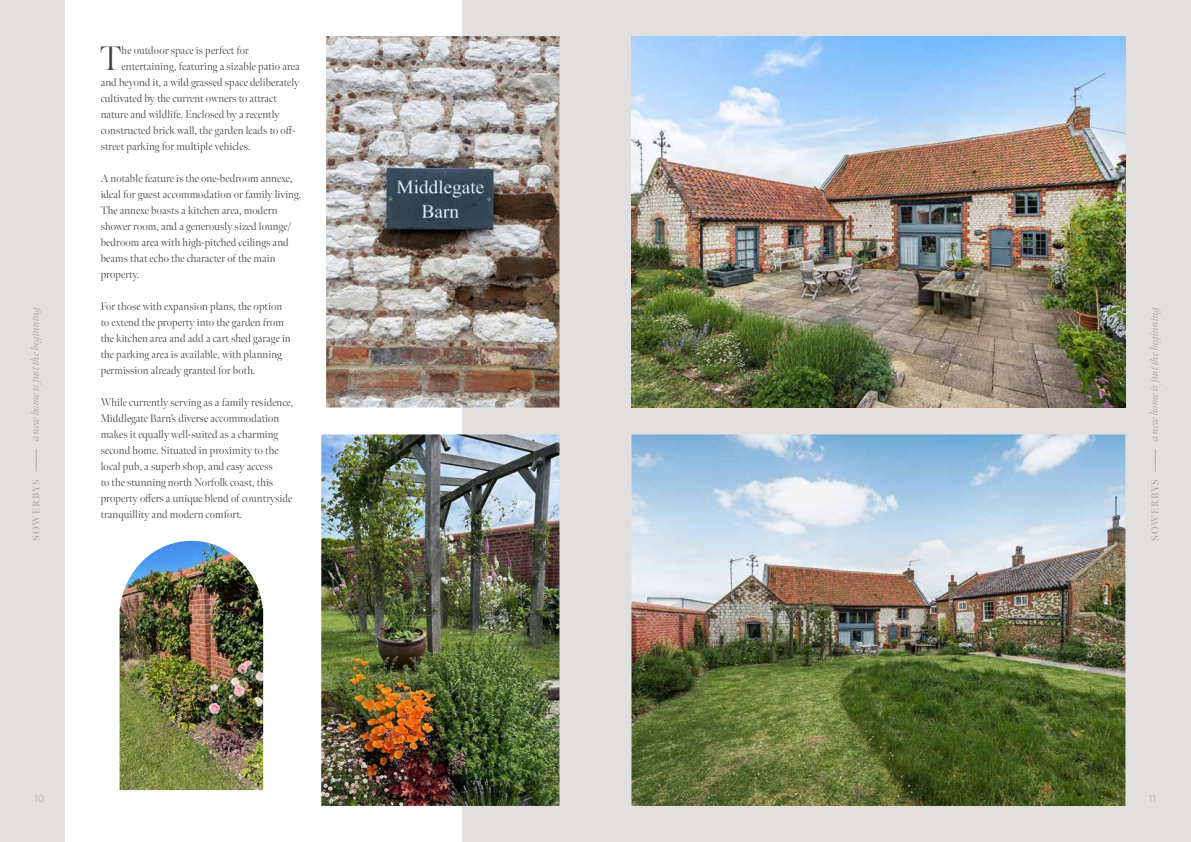
<style>
.page{position:relative;width:1191px;height:842px;background:#fff}
.page>*{position:absolute;margin:0;border:0;box-sizing:border-box;transform-origin:0 0}
.t1{font:300 34px "Meno Banner";color:#434141}
.t2{font:300 11px/16px "Meno Banner";letter-spacing:.01em;color:#434141}
.t3{font:italic 11px "Meno Banner";letter-spacing:-.01em;color:#ada8a0}
.t4{font:600 10px "Meno Banner";letter-spacing:.08em;color:#ada8a0}
.t5{font:300 10px "Quasimoda";color:#ada8a0}
</style>
<div class="page">
<div style="left:0;top:0;width:595px;height:842px;background:#e2e0df"></div>
<div style="left:595px;top:0;width:596px;height:842px;background:#e2e0df"></div>
<svg style="left:36px;top:449px;width:1px;height:22px"></svg>
<svg style="left:1155px;top:449px;width:1px;height:22px"></svg>
<div style="left:65px;top:0;width:396px;height:842px;background:#fff"></div>
<img style="left:631px;top:36px;width:494px;height:372px">
<img style="left:631px;top:434px;width:494px;height:372px">
<img style="left:321px;top:434px;width:238px;height:372px">
<img style="left:326px;top:36px;width:233px;height:372px">
<img style="left:120px;top:541px;width:143px;height:249px">
<h1 class="t1" style="left:100px;top:37px;width:23px">T</h1>
<p class="t2" style="left:122px;top:42px;width:129px">he outdoor space is perfect for</p>
<p class="t2" style="left:122px;top:58px;width:179px">entertaining, featuring a sizable patio area</p>
<p class="t2" style="left:101px;top:74px;width:200px">and beyond it, a wild grassed space deliberately</p>
<p class="t2" style="left:101px;top:90px;width:178px">cultivated by the current owners to attract</p>
<p class="t2" style="left:101px;top:106px;width:180px">nature and wildlife. Enclosed by a recently</p>
<p class="t2" style="left:101px;top:122px;width:196px">constructed brick wall, the garden leads to off-</p>
<p class="t2" style="left:101px;top:138px;width:151px">street parking for multiple vehicles.</p>
<p class="t2" style="left:101px;top:170px;width:202px">A notable feature is the one-bedroom annexe, ideal for guest accommodation or family living.<br>The annexe boasts a kitchen area, modern shower room, and a generously sized lounge/ bedroom area with high-pitched ceilings and beams that echo the character of the main property.</p>
<p class="t2" style="left:101px;top:298px;width:191px">For those with expansion plans, the option to extend the property into the garden from the kitchen area and add a cart shed garage in the parking area is available, with planning permission already granted for both.</p>
<p class="t2" style="left:101px;top:394px;width:194px">While currently serving as a family residence, Middlegate Barn’s diverse accommodation makes it equally well-suited as a charming second home. Situated in proximity to the local pub, a superb shop, and easy access<br>to the stunning north Norfolk coast, this property offers a unique blend of countryside tranquillity and modern comfort.</p>
<p class="t3" style="left:29px;top:441px;width:138px;rotate:-90deg">a new home is just the beginning</p>
<p class="t3" style="left:1147px;top:441px;width:138px;rotate:-90deg">a new home is just the beginning</p>
<p class="t4" style="left:30px;top:541px;width:63px;rotate:-90deg">SOWERBYS</p>
<p class="t4" style="left:1149px;top:541px;width:63px;rotate:-90deg">SOWERBYS</p>
<p class="t5" style="left:35px;top:791px;width:11px">10</p>
<p class="t5" style="left:1148px;top:791px;width:9px">11</p>
</div>
